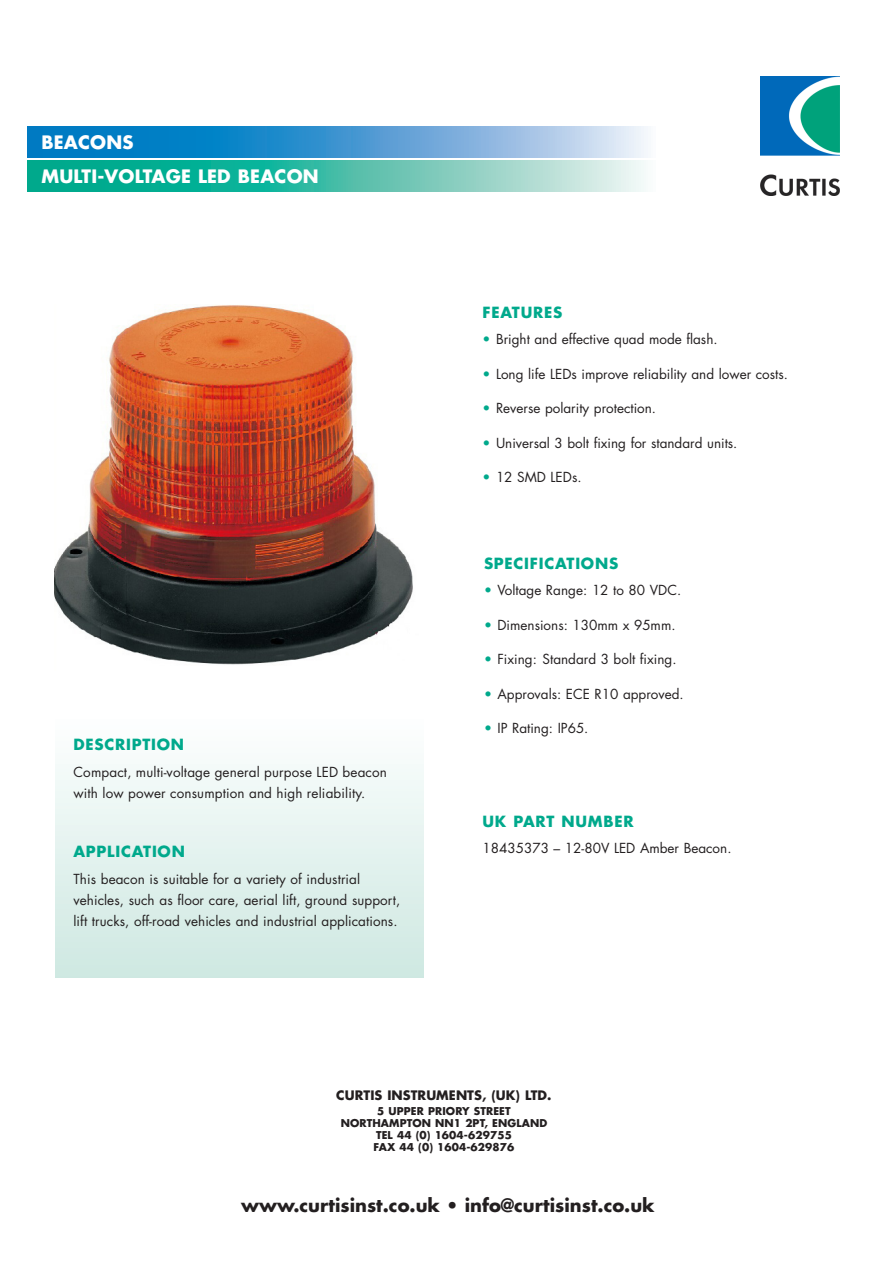
<style>
.page{position:relative;width:893px;height:1263px;background:#fff}
.page>*{position:absolute;margin:0;border:0;box-sizing:border-box;transform-origin:0 0}
.t1{font:700 18px "Futura Std";color:#231f20}
.t2{font:700 18px/34px "Futura Std";letter-spacing:.01em;color:#fff}
.t3{font:700 15px "Futura Std";letter-spacing:.05em;color:#00a98c}
.t4{font:13.5px/21px "Futura Std";color:#231f20}
.t5{font:700 12.75px "Futura Std";letter-spacing:.005em;color:#231f20}
.t6{font:700 10.5px/12px "Futura Std";letter-spacing:.01em;color:#231f20;text-align:center}
.s1{color:#00a98c}
</style>
<div class="page">
<div style="left:56px;top:717px;width:367px;height:260px;background:linear-gradient(to bottom,#fdffff,#cee8e1)"></div>
<img style="left:760px;top:76px;width:79px;height:120px">
<img style="left:54px;top:305px;width:359px;height:360px">
<svg style="left:28px;top:127px;width:620px;height:31px;background:#4f9fd4"></svg>
<svg style="left:28px;top:161px;width:618px;height:31px;background:#54c3b0"></svg>
<h1 class="t2" style="left:41px;top:125px;width:279px">BEACONS<br>MULTI-VOLTAGE LED BEACON</h1>
<p class="t3" style="left:74px;top:735px;width:112px">DESCRIPTION</p>
<p class="t4" style="left:74px;top:761px;width:315px">Compact, multi-voltage general purpose LED beacon with low power consumption and high reliability.</p>
<p class="t3" style="left:74px;top:842px;width:113px">APPLICATION</p>
<p class="t4" style="left:74px;top:868px;width:328px">This beacon is suitable for a variety of industrial vehicles, such as floor care, aerial lift, ground support, lift trucks, off-road vehicles and industrial applications.</p>
<p class="t3" style="left:482px;top:302px;width:81px">FEATURES</p>
<p class="t4" style="left:482px;top:329px;width:237px"><span class="s1">•</span> Bright and effective quad mode flash.</p>
<p class="t4" style="left:482px;top:363px;width:307px"><span class="s1">•</span> Long life LEDs improve reliability and lower costs.</p>
<p class="t4" style="left:482px;top:398px;width:175px"><span class="s1">•</span> Reverse polarity protection.</p>
<p class="t4" style="left:482px;top:433px;width:256px"><span class="s1">•</span> Universal 3 bolt fixing for standard units.</p>
<p class="t4" style="left:482px;top:467px;width:101px"><span class="s1">•</span> 12 SMD LEDs.</p>
<p class="t3" style="left:484px;top:553px;width:136px">SPECIFICATIONS</p>
<p class="t4" style="left:484px;top:580px;width:199px"><span class="s1">•</span> Voltage Range: 12 to 80 VDC.</p>
<p class="t4" style="left:484px;top:614px;width:193px"><span class="s1">•</span> Dimensions: 130mm x 95mm.</p>
<p class="t4" style="left:484px;top:649px;width:194px"><span class="s1">•</span> Fixing: Standard 3 bolt fixing.</p>
<p class="t4" style="left:484px;top:683px;width:201px"><span class="s1">•</span> Approvals: ECE R10 approved.</p>
<p class="t4" style="left:484px;top:718px;width:106px"><span class="s1">•</span> IP Rating: IP65.</p>
<p class="t3" style="left:482px;top:811px;width:153px">UK PART NUMBER</p>
<p class="t4" style="left:482px;top:838px;width:250px">18435373 – 12-80V LED Amber Beacon.</p>
<p class="t5" style="left:336px;top:1087px;width:217px">CURTIS INSTRUMENTS, (UK) LTD.</p>
<p class="t6" style="left:341px;top:1105px;width:208px">5 UPPER PRIORY STREET<br>NORTHAMPTON NN1 2PT, ENGLAND<br>TEL 44 (0) 1604-629755<br>FAX 44 (0) 1604-629876</p>
<h1 class="t1" style="left:241px;top:1193px;width:415px">www.curtisinst.co.uk • info@curtisinst.co.uk</h1>
</div>
